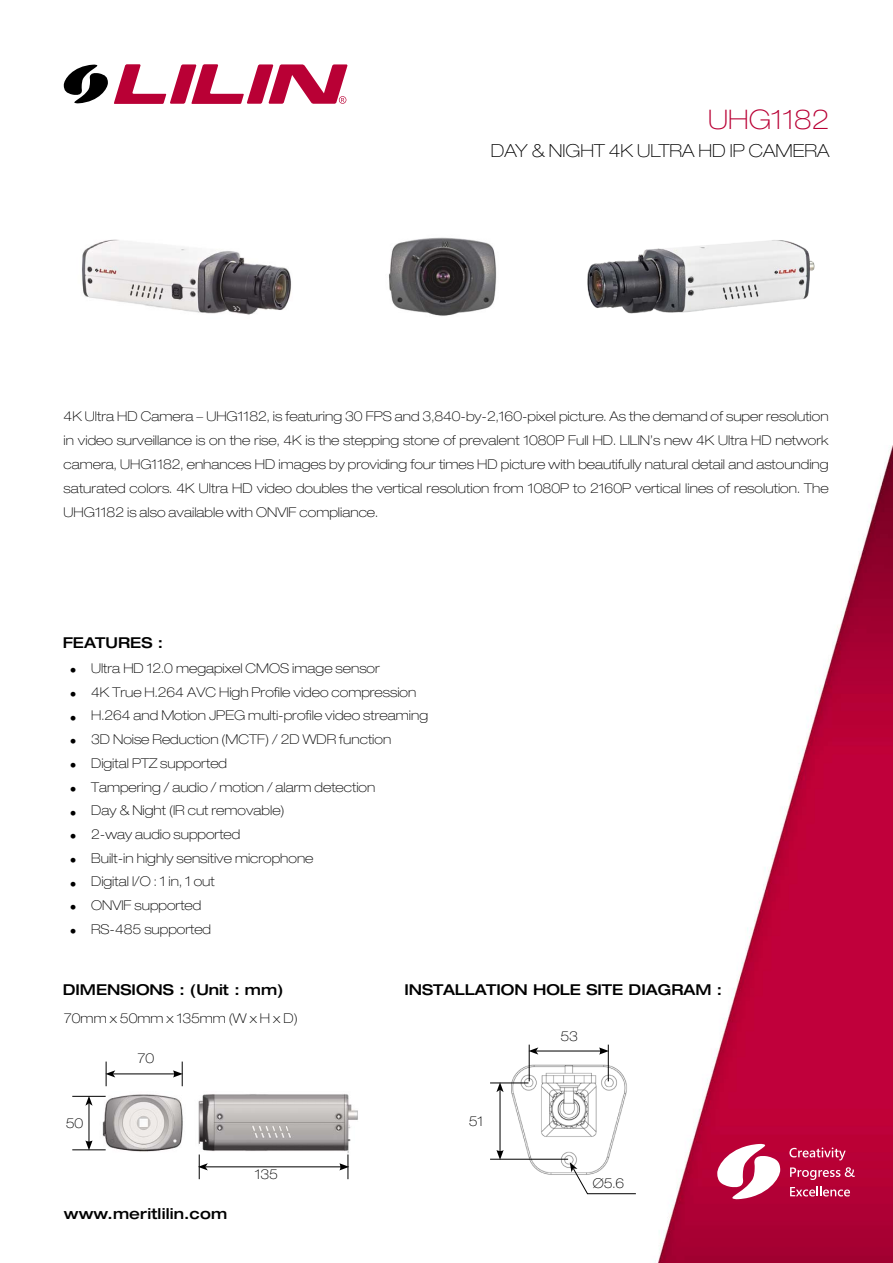
<style>
.page{position:relative;width:893px;height:1263px;background:#fff}
.page>*{position:absolute;margin:0;border:0;box-sizing:border-box;transform-origin:0 0}
.t1{font:100 expanded 27px "Helvetica Neue LT Std";color:#b90035}
.t2{font:100 expanded 18px "Helvetica Neue LT Std";color:#000}
.t3{font:500 expanded 15px "Helvetica Neue LT Std";color:#000}
.t4{font:100 expanded 13.5px/24px "Helvetica Neue LT Std";color:#000;text-align:justify}
</style>
<div class="page">
<svg style="left:64px;top:64px;width:44px;height:39px"></svg>
<svg style="left:114px;top:64px;width:234px;height:40px"></svg>
<img style="left:599px;top:446px;width:294px;height:817px">
<svg style="left:717px;top:1144px;width:63px;height:55px"></svg>
<svg style="left:789px;top:1147px;width:57px;height:13px"></svg>
<svg style="left:790px;top:1167px;width:65px;height:13px"></svg>
<svg style="left:790px;top:1186px;width:60px;height:10px"></svg>
<img style="left:96px;top:1094px;width:262px;height:60px">
<hr style="left:72px;top:1096px;width:34px;height:1px;background:#000">
<hr style="left:72px;top:1149px;width:34px;height:1px;background:#000">
<hr style="left:88px;top:1103px;width:1px;height:40px;background:#000">
<svg style="left:85px;top:1096px;width:8px;height:10px"></svg>
<svg style="left:85px;top:1140px;width:8px;height:10px"></svg>
<hr style="left:205px;top:1166px;width:137px;height:1px;background:#000">
<svg style="left:198px;top:1154px;width:10px;height:25px"></svg>
<svg style="left:339px;top:1154px;width:10px;height:25px"></svg>
<hr style="left:113px;top:1073px;width:62px;height:1px;background:#000">
<svg style="left:105px;top:1061px;width:10px;height:25px"></svg>
<svg style="left:173px;top:1061px;width:10px;height:25px"></svg>
<img style="left:82px;top:239px;width:209px;height:76px">
<img style="left:389px;top:237px;width:108px;height:79px">
<img style="left:587px;top:240px;width:228px;height:74px">
<img style="left:511px;top:1038px;width:130px;height:147px">
<hr style="left:529px;top:1044px;width:1px;height:37px;background:#000">
<hr style="left:608px;top:1044px;width:1px;height:37px;background:#000">
<hr style="left:536px;top:1050px;width:65px;height:1px;background:#000">
<svg style="left:528px;top:1047px;width:10px;height:7px"></svg>
<svg style="left:599px;top:1047px;width:10px;height:7px"></svg>
<svg style="left:570px;top:1162px;width:67px;height:32px"></svg>
<hr style="left:490px;top:1082px;width:38px;height:1px;background:#000">
<hr style="left:490px;top:1159px;width:78px;height:1px;background:#000">
<hr style="left:499px;top:1090px;width:1px;height:62px;background:#000">
<svg style="left:496px;top:1082px;width:8px;height:10px"></svg>
<svg style="left:496px;top:1150px;width:8px;height:10px"></svg>
<h1 class="t1" style="left:708px;top:103px;width:122px">UHG1182</h1>
<h2 class="t2" style="left:491px;top:140px;width:84px">Day &amp; Night</h2>
<h2 class="t2" style="left:609px;top:140px;width:222px">4K ULTRA HD IP CAMERA</h2>
<p class="t4" style="left:64px;top:404px;width:767px">4K Ultra HD Camera – UHG1182, is featuring 30 FPS and 3,840-by-2,160-pixel picture. As the demand of super resolution in video surveillance is on the rise, 4K is the stepping stone of prevalent 1080P Full HD. LILIN’s new 4K Ultra HD network camera, UHG1182, enhances HD images by providing four times HD picture with beautifully natural detail and astounding saturated colors. 4K Ultra HD video doubles the vertical resolution from 1080P to 2160P vertical lines of resolution. The UHG1182 is also available with ONVIF compliance.</p>
<p class="t3" style="left:63px;top:633px;width:102px">FEATURES :</p>
<p class="t4" style="left:70px;top:656px;width:311px">• Ultra HD 12.0 megapixel CMOS image sensor</p>
<p class="t4" style="left:70px;top:680px;width:348px">• 4K True H.264 AVC High Profile video compression</p>
<p class="t4" style="left:70px;top:703px;width:360px">• H.264 and Motion JPEG multi-profile video streaming</p>
<p class="t4" style="left:70px;top:727px;width:323px">• 3D Noise Reduction (MCTF) / 2D WDR function</p>
<p class="t4" style="left:70px;top:751px;width:159px">• Digital PTZ supported</p>
<p class="t4" style="left:70px;top:775px;width:307px">• Tampering / audio / motion / alarm detection</p>
<p class="t4" style="left:70px;top:798px;width:216px">• Day &amp; Night (IR cut removable)</p>
<p class="t4" style="left:70px;top:822px;width:172px">• 2-way audio supported</p>
<p class="t4" style="left:70px;top:846px;width:245px">• Built-in highly sensitive microphone</p>
<p class="t4" style="left:70px;top:869px;width:146px">• Digital I/O : 1 in, 1 out</p>
<p class="t4" style="left:70px;top:893px;width:133px">• ONVIF supported</p>
<p class="t4" style="left:70px;top:917px;width:143px">• RS-485 supported</p>
<p class="t3" style="left:63px;top:980px;width:222px">DIMENSIONS : (Unit : mm)</p>
<p class="t3" style="left:404px;top:980px;width:319px">INSTALLATION HOLE SITE DIAGRAM :</p>
<p class="t4" style="left:64px;top:1006px;width:235px">70mm x 50mm x 135mm (W x H x D)</p>
<p class="t4" style="left:66px;top:1111px;width:19px">50</p>
<p class="t4" style="left:138px;top:1046px;width:18px">70</p>
<p class="t3" style="left:64px;top:1204px;width:165px">www.meritlilin.com</p>
<p class="t4" style="left:255px;top:1162px;width:25px">135</p>
<p class="t4" style="left:469px;top:1109px;width:16px">51</p>
<p class="t4" style="left:560px;top:1024px;width:19px">53</p>
<p class="t4" style="left:593px;top:1171px;width:33px">Ø5.6</p>
</div>
